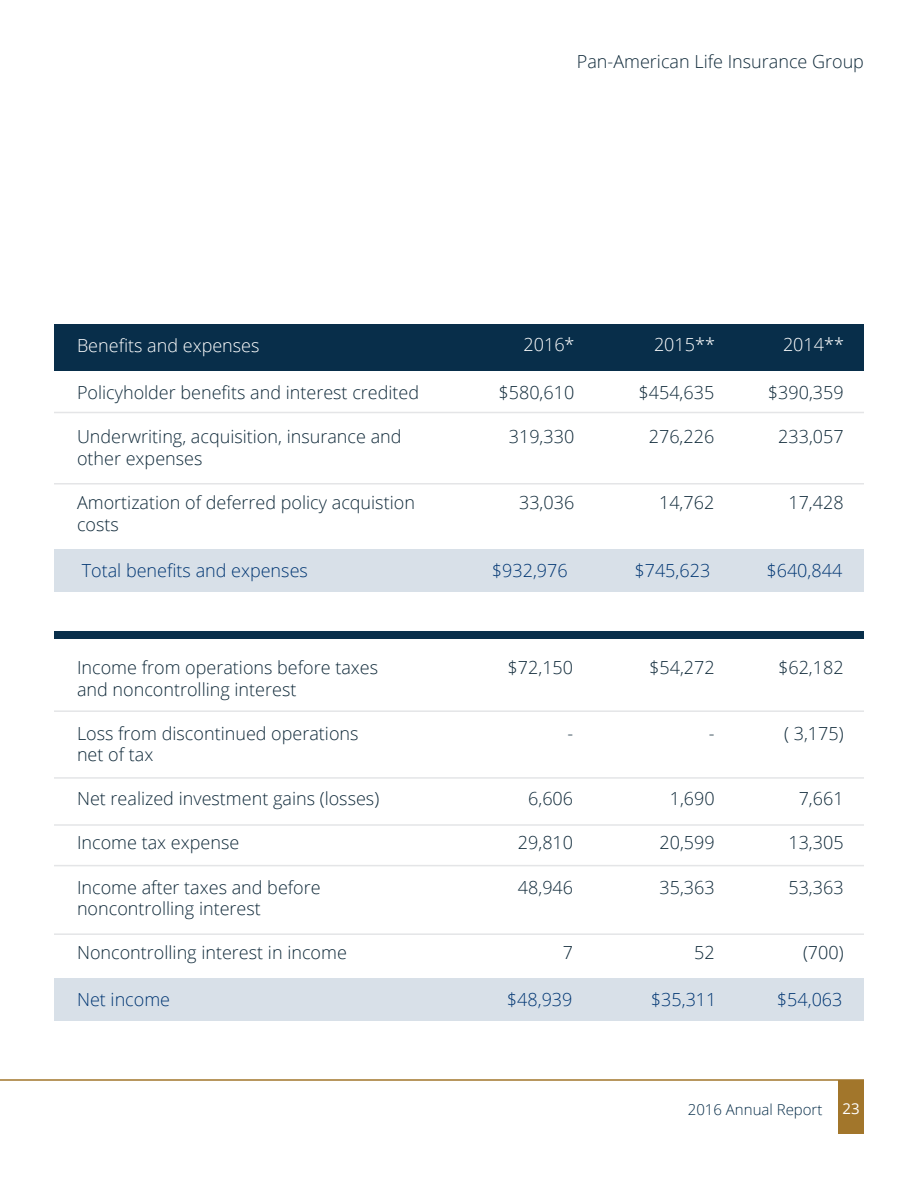
<style>
.page{position:relative;width:918px;height:1188px;background:#fff}
.page>*{position:absolute;margin:0;border:0;box-sizing:border-box;transform-origin:0 0}
.t1{font:300 18px/21.6px "Open Sans";color:#102a3a}
.t2{font:300 18px "Open Sans";color:#013673}
.t3{font:300 18px "Open Sans";color:#fff}
.t4{font:300 15px "Open Sans";color:#082e4a}
.t5{font:15px "Open Sans";color:#fff}
</style>
<div class="page">
<div style="left:838px;top:1080px;width:26px;height:54px;background:#a2762b"></div>
<hr style="left:0;top:1079px;width:864px;height:2px;background:#a2762b">
<div style="left:54px;top:324px;width:810px;height:46px;background:#082e4a"></div>
<div style="left:54px;top:631px;width:810px;height:8px;background:#082e4a"></div>
<div style="left:54px;top:549px;width:810px;height:43px;background:#d8e0e8"></div>
<div style="left:54px;top:979px;width:810px;height:42px;background:#d8e0e8"></div>
<hr style="left:54px;top:412px;width:810px;height:1px;background:#e4e5e7">
<hr style="left:54px;top:710px;width:810px;height:2px;background:#e4e5e7">
<hr style="left:54px;top:483px;width:810px;height:1px;background:#e4e5e7">
<hr style="left:54px;top:777px;width:810px;height:2px;background:#e4e5e7">
<hr style="left:54px;top:824px;width:810px;height:2px;background:#e4e5e7">
<hr style="left:54px;top:865px;width:810px;height:1px;background:#e4e5e7">
<hr style="left:54px;top:933px;width:810px;height:2px;background:#e4e5e7">
<p class="t1" style="left:577px;top:50px;width:289px">Pan-American Life Insurance Group</p>
<p class="t3" style="left:77px;top:333px;width:184px">Benefits and expenses</p>
<p class="t3" style="left:524px;top:332px;width:53px">2016*</p>
<p class="t3" style="left:654px;top:332px;width:62px">2015**</p>
<p class="t3" style="left:783px;top:332px;width:62px">2014**</p>
<p class="t1" style="left:77px;top:381px;width:344px">Policyholder benefits and interest credited</p>
<p class="t1" style="left:77px;top:426px;width:326px">Underwriting, acquisition, insurance and other expenses</p>
<p class="t1" style="left:77px;top:491px;width:339px">Amortization of deferred policy acquistion costs</p>
<p class="t1" style="left:499px;top:381px;width:77px">$580,610</p>
<p class="t1" style="left:509px;top:426px;width:67px">319,330</p>
<p class="t1" style="left:519px;top:491px;width:57px">33,036</p>
<p class="t1" style="left:639px;top:381px;width:77px">$454,635</p>
<p class="t1" style="left:649px;top:426px;width:67px">276,226</p>
<p class="t1" style="left:659px;top:491px;width:57px">14,762</p>
<p class="t1" style="left:768px;top:381px;width:77px">$390,359</p>
<p class="t1" style="left:778px;top:426px;width:67px">233,057</p>
<p class="t1" style="left:788px;top:491px;width:57px">17,428</p>
<p class="t2" style="left:82px;top:558px;width:228px">Total benefits and expenses</p>
<p class="t2" style="left:492px;top:558px;width:77px">$932,976</p>
<p class="t2" style="left:634px;top:558px;width:77px">$745,623</p>
<p class="t2" style="left:766px;top:558px;width:77px">$640,844</p>
<p class="t1" style="left:77px;top:656px;width:303px">Income from operations before taxes and noncontrolling interest</p>
<p class="t1" style="left:77px;top:722px;width:283px">Loss from discontinued operations net of tax</p>
<p class="t1" style="left:77px;top:788px;width:304px">Net realized investment gains (losses)</p>
<p class="t1" style="left:77px;top:832px;width:164px">Income tax expense</p>
<p class="t1" style="left:77px;top:876px;width:245px">Income after taxes and before noncontrolling interest</p>
<p class="t1" style="left:77px;top:941px;width:271px">Noncontrolling interest in income</p>
<p class="t1" style="left:508px;top:656px;width:67px">$72,150</p>
<p class="t1" style="left:649px;top:656px;width:67px">$54,272</p>
<p class="t1" style="left:778px;top:656px;width:67px">$62,182</p>
<p class="t1" style="left:567px;top:722px;width:7px">-</p>
<p class="t1" style="left:709px;top:722px;width:7px">-</p>
<p class="t1" style="left:784px;top:722px;width:61px">( 3,175)</p>
<p class="t1" style="left:528px;top:788px;width:46px">6,606</p>
<p class="t1" style="left:518px;top:832px;width:57px">29,810</p>
<p class="t1" style="left:518px;top:876px;width:57px">48,946</p>
<p class="t1" style="left:670px;top:788px;width:46px">1,690</p>
<p class="t1" style="left:659px;top:832px;width:57px">20,599</p>
<p class="t1" style="left:659px;top:876px;width:57px">35,363</p>
<p class="t1" style="left:799px;top:788px;width:46px">7,661</p>
<p class="t1" style="left:788px;top:832px;width:57px">13,305</p>
<p class="t1" style="left:788px;top:876px;width:57px">53,363</p>
<p class="t1" style="left:563px;top:941px;width:12px">7</p>
<p class="t1" style="left:694px;top:941px;width:22px">52</p>
<p class="t1" style="left:803px;top:941px;width:42px">(700)</p>
<p class="t2" style="left:77px;top:987px;width:95px">Net income</p>
<p class="t2" style="left:507px;top:987px;width:67px">$48,939</p>
<p class="t2" style="left:651px;top:987px;width:67px">$35,311</p>
<p class="t2" style="left:777px;top:987px;width:67px">$54,063</p>
<p class="t4" style="left:688px;top:1099px;width:136px">2016 Annual Report</p>
<p class="t5" style="left:842px;top:1098px;width:19px">23</p>
</div>
